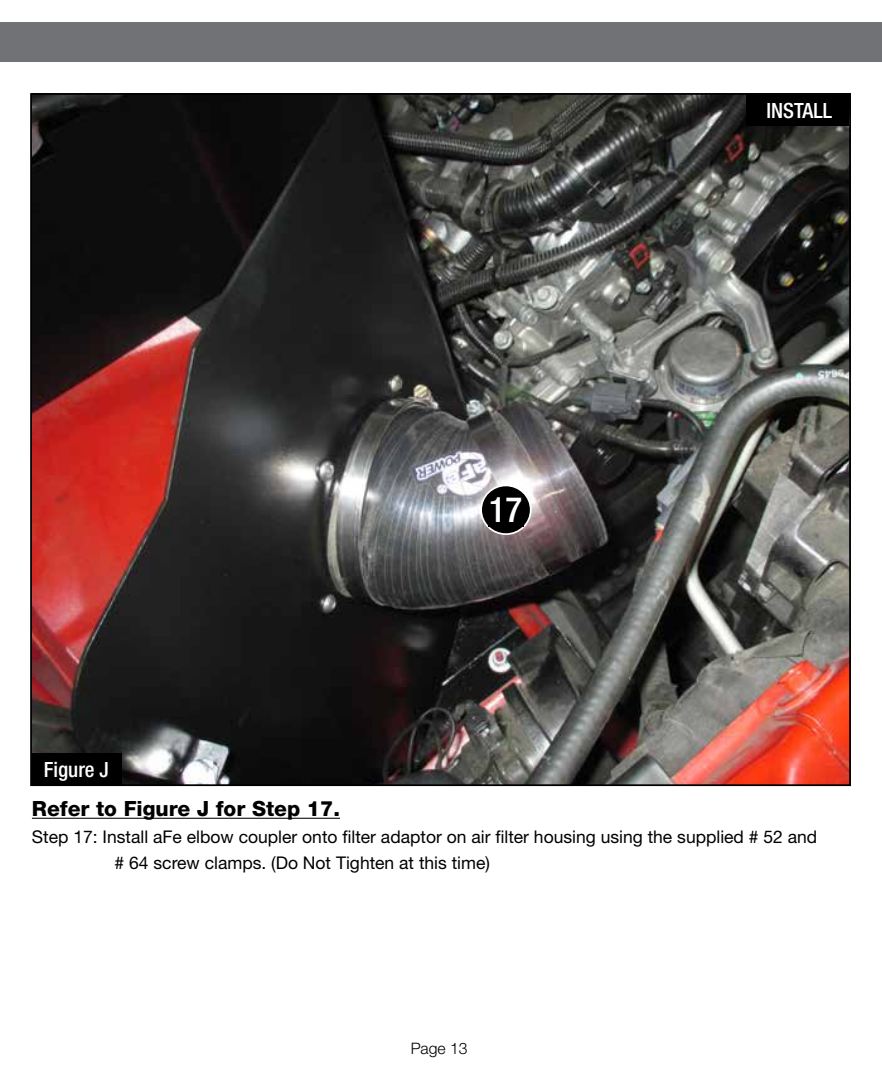
<style>
.page{position:relative;width:882px;height:1071px;background:#fff}
.page>*{position:absolute;margin:0;border:0;box-sizing:border-box;transform-origin:0 0}
.t1{font:500 condensed 35px "Helvetica Neue";color:#fff}
.t2{font:800 21px "Helvetica Neue";color:#000}
.t3{font:500 condensed 21px "Helvetica Neue";color:#fff}
.t4{font:17.5px/26.2px "Helvetica Neue";color:#000}
.t5{font:300 15.75px "Helvetica Neue";color:#000}
</style>
<div class="page">
<img style="left:33px;top:96px;width:815px;height:687px">
<hr style="left:32px;top:818px;width:308px;height:1px;background:#000">
<div style="left:32px;top:753px;width:90px;height:32px;background:#000"></div>
<div style="left:746px;top:94px;width:103px;height:32px;background:#000"></div>
<div style="left:0;top:22px;width:882px;height:40px;background:#717275"></div>
<svg style="left:481px;top:485px;width:50px;height:49px"></svg>
<div style="left:480px;top:485px;width:52px;height:50px;border:2px solid #fff;border-radius:50%"></div>
<div style="left:489px;top:494px;width:35px;height:33px;background:#000"></div>
<p class="t3" style="left:44px;top:757px;width:67px">Figure J</p>
<h1 class="t1" style="left:454px;top:487px;width:69px">1817</h1>
<p class="t3" style="left:766px;top:98px;width:67px">INSTALL</p>
<p class="t2" style="left:32px;top:796px;width:310px">Refer to Figure J for Step 17.</p>
<p class="t4" style="left:115px;top:823px;width:704px;text-indent:-83px">Step 17: Install aFe elbow coupler onto filter adaptor on air filter housing using the supplied # 52 and # 64 screw clamps. (Do Not Tighten at this time)</p>
<p class="t5" style="left:411px;top:1039px;width:58px">Page 13</p>
</div>
